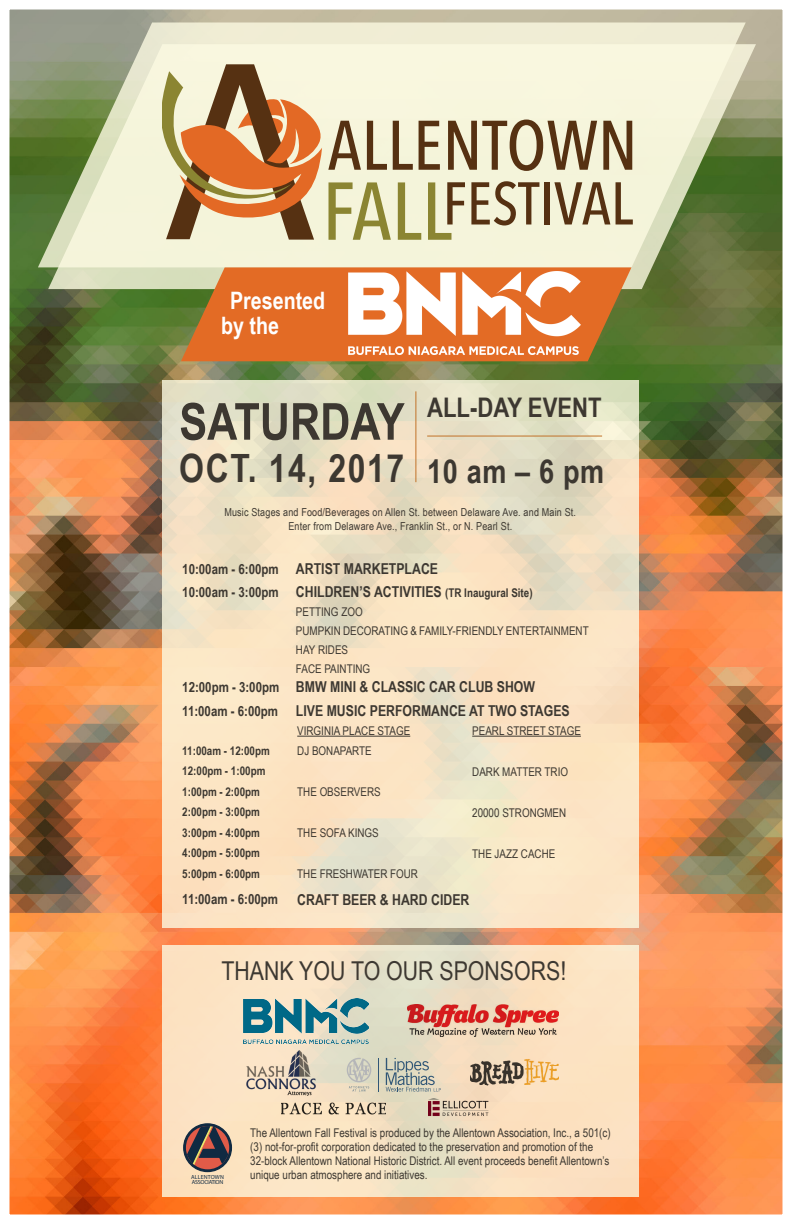
<style>
.page{position:relative;width:792px;height:1224px;background:#fff}
.page>*{position:absolute;margin:0;border:0;box-sizing:border-box;transform-origin:0 0}
.t1{font:500 69.3px "Avenir Next Condensed";color:#563112}
.t2{font:500 59.6px "Avenir Next Condensed";color:#563112}
.t3{font:700 51px "Arial Narrow";color:#3d3831}
.t4{font:700 39px "Arial Narrow";letter-spacing:.04em;color:#3d3831}
.t5{font:700 33px "Arial Narrow";color:#3d3831}
.t6{font:700 27px "Arial Narrow";color:#3d3831}
.t7{font:26px "Arial Narrow";color:#3d3831}
.t8{font:700 24px "Arial Narrow";color:#fff}
.t9{font:700 15px "Arial Narrow";color:#3d3831}
.t10{font:700 14px "Arial Narrow";color:#3d3831}
.t11{font:12px/14px "Arial Narrow";color:#3d3831}
.t12{font:700 12px "Arial Narrow";color:#3d3831}
.t13{font:11px "Arial Narrow";letter-spacing:.015em;color:#3d3831}
.t14{font:700 expanded 5.9px/5.1px "Trade Gothic LH";letter-spacing:-.04em;color:#102a42}
.s1{font-size:81px;color:#8b8532}
.s2{font-size:12px}
</style>
<div class="page">
<img style="left:9px;top:9px;width:774px;height:1206px">
<img style="left:349px;top:271px;width:232px;height:83px">
<img style="left:243px;top:998px;width:126px;height:45px">
<img style="left:470px;top:1056px;width:89px;height:31px">
<img style="left:282px;top:1101px;width:103px;height:16px">
<img style="left:243px;top:1050px;width:76px;height:46px">
<svg style="left:386px;top:1058px;width:55px;height:33px;background:#babcaf"></svg>
<hr style="left:378px;top:1058px;width:1px;height:33px;background:#305676">
<svg style="left:347px;top:1058px;width:24px;height:33px"></svg>
<img style="left:428px;top:1098px;width:61px;height:19px">
<p class="t1" style="left:328px;top:104px;width:311px">ALLENTOWN</p>
<p class="t2" style="left:322px;top:168px;width:312px"><span class="s1">FALL</span>FESTIVAL</p>
<p class="t8" style="left:230px;top:287px;width:97px">Presented</p>
<p class="t8" style="left:221px;top:312px;width:59px">by the</p>
<p class="t6" style="left:427px;top:392px;width:176px">ALL-DAY EVENT</p>
<p class="t3" style="left:179px;top:392px;width:227px">SATURDAY</p>
<p class="t4" style="left:179px;top:445px;width:226px">OCT. 14, 2017</p>
<p class="t5" style="left:427px;top:452px;width:179px">10 am – 6 pm</p>
<p class="t13" style="left:224px;top:506px;width:353px">Music Stages and Food/Beverages on Allen St. between Delaware Ave. and Main St.</p>
<p class="t13" style="left:288px;top:519px;width:225px">Enter from Delaware Ave., Franklin St., or N. Pearl St.</p>
<p class="t10" style="left:182px;top:561px;width:98px">10:00am - 6:00pm</p>
<p class="t10" style="left:182px;top:584px;width:98px">10:00am - 3:00pm</p>
<p class="t10" style="left:182px;top:679px;width:98px">12:00pm - 3:00pm</p>
<p class="t10" style="left:182px;top:703px;width:97px">11:00am - 6:00pm</p>
<p class="t12" style="left:182px;top:744px;width:89px">11:00am - 12:00pm</p>
<p class="t12" style="left:182px;top:764px;width:85px">12:00pm - 1:00pm</p>
<p class="t12" style="left:182px;top:785px;width:79px">1:00pm - 2:00pm</p>
<p class="t12" style="left:182px;top:805px;width:79px">2:00pm - 3:00pm</p>
<p class="t12" style="left:182px;top:826px;width:79px">3:00pm - 4:00pm</p>
<p class="t12" style="left:182px;top:846px;width:79px">4:00pm - 5:00pm</p>
<p class="t12" style="left:182px;top:867px;width:79px">5:00pm - 6:00pm</p>
<p class="t10" style="left:182px;top:891px;width:97px">11:00am - 6:00pm</p>
<p class="t9" style="left:296px;top:560px;width:144px">ARTIST MARKETPLACE</p>
<p class="t9" style="left:296px;top:583px;width:238px">CHILDREN’S ACTIVITIES <span class="s2">(TR Inaugural Site)</span></p>
<p class="t11" style="left:296px;top:605px;width:68px">PETTING ZOO</p>
<p class="t11" style="left:296px;top:624px;width:294px">PUMPKIN DECORATING &amp; FAMILY-FRIENDLY ENTERTAINMENT</p>
<p class="t11" style="left:296px;top:643px;width:54px">HAY RIDES</p>
<p class="t11" style="left:296px;top:662px;width:76px">FACE PAINTING</p>
<p class="t9" style="left:296px;top:678px;width:241px">BMW MINI &amp; CLASSIC CAR CLUB SHOW</p>
<p class="t9" style="left:296px;top:702px;width:275px">LIVE MUSIC PERFORMANCE AT TWO STAGES</p>
<p class="t11" style="left:297px;top:724px;width:115px">VIRGINIA PLACE STAGE</p>
<p class="t11" style="left:297px;top:744px;width:76px">DJ BONAPARTE</p>
<p class="t11" style="left:297px;top:785px;width:85px">THE OBSERVERS</p>
<p class="t11" style="left:297px;top:826px;width:83px">THE SOFA KINGS</p>
<p class="t11" style="left:297px;top:867px;width:122px">THE FRESHWATER FOUR</p>
<p class="t11" style="left:472px;top:724px;width:110px">PEARL STREET STAGE</p>
<p class="t11" style="left:472px;top:765px;width:97px">DARK MATTER TRIO</p>
<p class="t11" style="left:472px;top:806px;width:96px">20000 STRONGMEN</p>
<p class="t11" style="left:472px;top:847px;width:85px">THE JAZZ CACHE</p>
<p class="t9" style="left:297px;top:891px;width:174px">CRAFT BEER &amp; HARD CIDER</p>
<p class="t7" style="left:221px;top:956px;width:346px">THANK YOU TO OUR SPONSORS!</p>
<p class="t14" style="left:191px;top:1175px;width:34px">ALLENTOWN<br>ASSOCIATION</p>
<p class="t11" style="left:250px;top:1126px;width:362px">The Allentown Fall Festival is produced by the Allentown Association, Inc., a 501(c) (3) not-for-profit corporation dedicated to the preservation and promotion of the 32-block Allentown National Historic District. All event proceeds benefit Allentown’s unique urban atmosphere and initiatives.</p>
</div>
